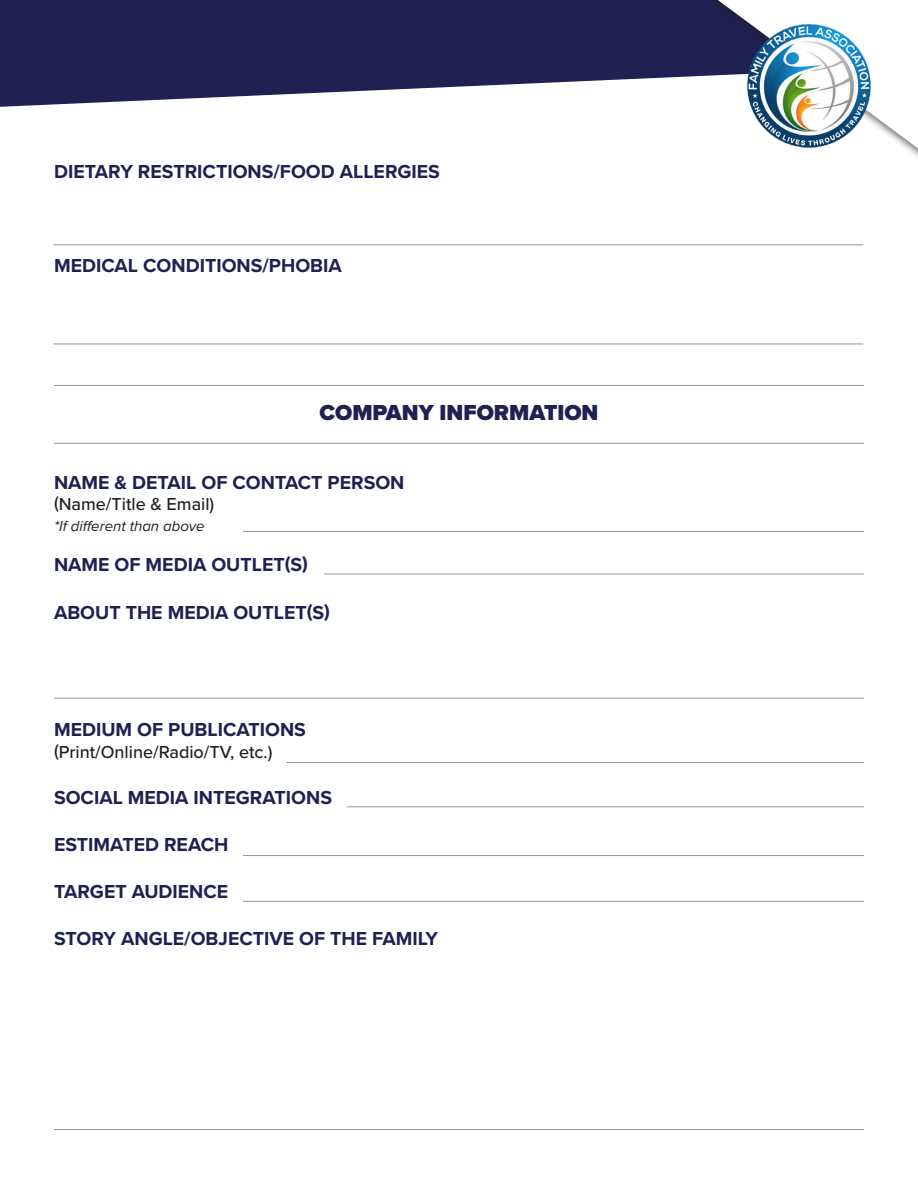
<style>
.page{position:relative;width:918px;height:1188px;background:#fff}
.page>*{position:absolute;margin:0;border:0;box-sizing:border-box;transform-origin:0 0}
.t1{font:900 22.5px "Proxima Nova";color:#1f2152}
.t2{font:700 19.5px "Proxima Nova";color:#1f2152}
.t3{font:500 18px "Proxima Nova";color:#231f20}
.t4{font:italic 15px "Proxima Nova";color:#231f20}
</style>
<div class="page">
<svg style="left:0;top:0;width:685px;height:107px;background:#3e406a"></svg>
<hr style="left:54px;top:443px;width:810px;height:1px;background:#939598">
<hr style="left:54px;top:385px;width:810px;height:1px;background:#939598">
<div style="left:685px;top:0;width:233px;height:186px;background:#231f20;opacity:.75"></div>
<svg style="left:718px;top:0;width:200px;height:148px"></svg>
<img style="left:746px;top:23px;width:125px;height:126px;border-radius:63px">
<hr style="left:243px;top:531px;width:621px;height:1px;background:#939598">
<hr style="left:324px;top:574px;width:540px;height:1px;background:#939598">
<hr style="left:54px;top:698px;width:810px;height:1px;background:#939598">
<hr style="left:286px;top:762px;width:578px;height:1px;background:#939598">
<hr style="left:347px;top:807px;width:517px;height:1px;background:#939598">
<hr style="left:243px;top:855px;width:621px;height:1px;background:#939598">
<hr style="left:243px;top:901px;width:621px;height:1px;background:#939598">
<hr style="left:54px;top:1129px;width:810px;height:1px;background:#939598">
<hr style="left:53px;top:245px;width:810px;height:1px;background:#939598">
<hr style="left:53px;top:344px;width:810px;height:1px;background:#939598">
<p class="t2" style="left:54px;top:157px;width:388px">DIETARY RESTRICTIONS/FOOD ALLERGIES</p>
<p class="t2" style="left:54px;top:250px;width:289px">MEDICAL CONDITIONS/PHOBIA</p>
<p class="t1" style="left:319px;top:396px;width:281px">COMPANY INFORMATION</p>
<p class="t2" style="left:54px;top:468px;width:352px">NAME &amp; DETAIL OF CONTACT PERSON</p>
<p class="t3" style="left:54px;top:491px;width:162px">(Name/Title &amp; Email)</p>
<p class="t4" style="left:54px;top:515px;width:152px">*If different than above</p>
<p class="t2" style="left:54px;top:550px;width:256px">NAME OF MEDIA OUTLET(S)</p>
<p class="t2" style="left:54px;top:598px;width:278px">ABOUT THE MEDIA OUTLET(S)</p>
<p class="t2" style="left:54px;top:715px;width:253px">MEDIUM OF PUBLICATIONS</p>
<p class="t3" style="left:54px;top:738px;width:220px">(Print/Online/Radio/TV, etc.)</p>
<p class="t2" style="left:54px;top:783px;width:280px">SOCIAL MEDIA INTEGRATIONS</p>
<p class="t2" style="left:54px;top:830px;width:176px">ESTIMATED REACH</p>
<p class="t2" style="left:54px;top:877px;width:176px">TARGET AUDIENCE</p>
<p class="t2" style="left:54px;top:924px;width:386px">STORY ANGLE/OBJECTIVE OF THE FAMILY</p>
</div>
